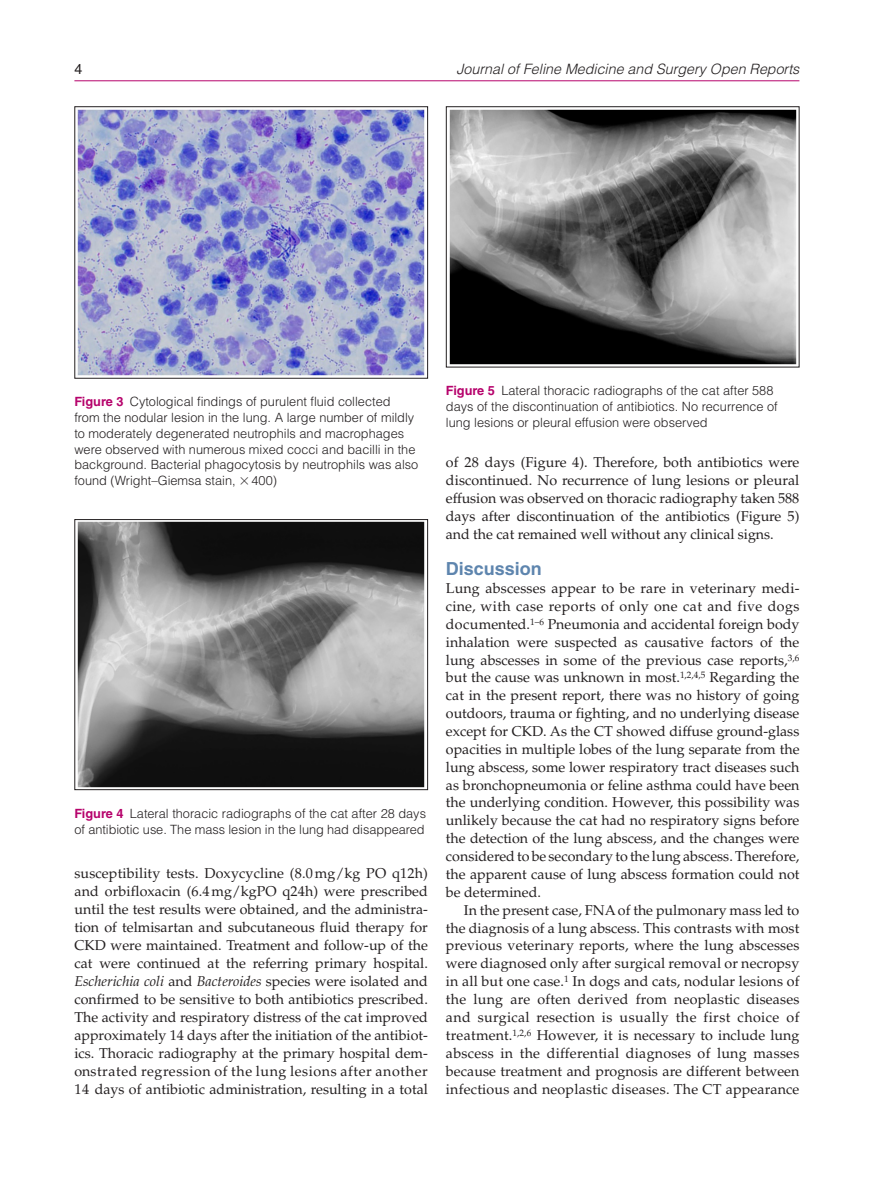
<style>
.page{position:relative;width:893px;height:1191px;background:#fff}
.page>*{position:absolute;margin:0;border:0;box-sizing:border-box;transform-origin:0 0}
.t1{font:700 18px "Helvetica LT Std";color:#5e85ae}
.t2{font:14.25px/18px "Palatino LT Std";color:#231f20;text-align:justify}
.t3{font:italic 300 14.25px "Helvetica LT Std";color:#231f20}
.t4{font:14.25px "Helvetica LT Std";color:#231f20}
.t5{font:300 12.75px/15.8px "Helvetica LT Std";color:#231f20}
.s1{font-weight:700;color:#b6036c}
.s2{font-style:italic}
</style>
<div class="page">
<hr style="left:74px;top:80px;width:725px;height:1px;background:#b6036c">
<img style="left:77px;top:521px;width:348px;height:267px">
<div style="left:74px;top:519px;width:354px;height:271px;border:1px solid #231f20"></div>
<img style="left:449px;top:109px;width:348px;height:256px">
<div style="left:446px;top:106px;width:353px;height:261px;border:1px solid #231f20"></div>
<img style="left:77px;top:109px;width:348px;height:267px">
<div style="left:74px;top:106px;width:354px;height:272px;border:1px solid #231f20"></div>
<p class="t4" style="left:74px;top:61px;width:9px">4</p>
<p class="t3" style="left:456px;top:60px;width:344px">Journal of Feline Medicine and Surgery Open Reports</p>
<p class="t5" style="left:74px;top:394px;width:345px"><span class="s1">Figure 3</span> Cytological findings of purulent fluid collected from the nodular lesion in the lung. A large number of mildly to moderately degenerated neutrophils and macrophages were observed with numerous mixed cocci and bacilli in the background. Bacterial phagocytosis by neutrophils was also found (Wright–Giemsa stain, 400)</p>
<p class="t5" style="left:74px;top:805px;width:353px"><span class="s1">Figure 4</span> Lateral thoracic radiographs of the cat after 28 days of antibiotic use. The mass lesion in the lung had disappeared</p>
<p class="t2" style="left:74px;top:864px;width:355px">susceptibility tests. Doxycycline (8.0mg/kg PO q12h) and orbifloxacin (6.4mg/kgPO q24h) were prescribed until the test results were obtained, and the administra&shy;tion of telmisartan and subcutaneous fluid therapy for CKD were maintained. Treatment and follow-up of the cat were continued at the referring primary hospital.<br><span class="s2">Escherichia coli</span> and <span class="s2">Bacteroides</span> species were isolated and confirmed to be sensitive to both antibiotics prescribed.<br>The activity and respiratory distress of the cat improved approximately 14 days after the initiation of the antibiot&shy;ics. Thoracic radiography at the primary hospital dem&shy;onstrated regression of the lung lesions after another 14 days of antibiotic administration, resulting in a total</p>
<p class="t5" style="left:446px;top:383px;width:333px"><span class="s1">Figure 5</span> Lateral thoracic radiographs of the cat after 588 days of the discontinuation of antibiotics. No recurrence of lung lesions or pleural effusion were observed</p>
<p class="t2" style="left:446px;top:453px;width:355px">of 28 days (Figure 4). Therefore, both antibiotics were discontinued. No recurrence of lung lesions or pleural effusion was observed on thoracic radiography taken 588 days after discontinuation of the antibiotics (Figure 5) and the cat remained well without any clinical signs.</p>
<p class="t1" style="left:446px;top:558px;width:98px">Discussion</p>
<p class="t2" style="left:446px;top:579px;width:355px">Lung abscesses appear to be rare in veterinary medi&shy;cine, with case reports of only one cat and five dogs documented.<sup>1–6</sup> Pneumonia and accidental foreign body inhalation were suspected as causative factors of the lung abscesses in some of the previous case reports,<sup>3,6 </sup>but the cause was unknown in most.<sup>1,2,4,5</sup> Regarding the cat in the present report, there was no history of going outdoors, trauma or fighting, and no underlying disease except for CKD. As the CT showed diffuse ground-glass opacities in multiple lobes of the lung separate from the lung abscess, some lower respiratory tract diseases such as bronchopneumonia or feline asthma could have been the underlying condition. However, this possibility was unlikely because the cat had no respiratory signs before the detection of the lung abscess, and the changes were considered to be secondary to the lung abscess. Therefore, the apparent cause of lung abscess formation could not be determined.</p>
<p class="t2" style="left:446px;top:901px;width:355px;text-indent:18px">In the present case, FNA of the pulmonary mass led to the diagnosis of a lung abscess. This contrasts with most previous veterinary reports, where the lung abscesses were diagnosed only after surgical removal or necropsy in all but one case.<sup>1</sup> In dogs and cats, nodular lesions of the lung are often derived from neoplastic diseases and surgical resection is usually the first choice of treatment.<sup>1,2,6</sup> However, it is necessary to include lung abscess in the differential diagnoses of lung masses because treatment and prognosis are different between infectious and neoplastic diseases. The CT appearance</p>
</div>
